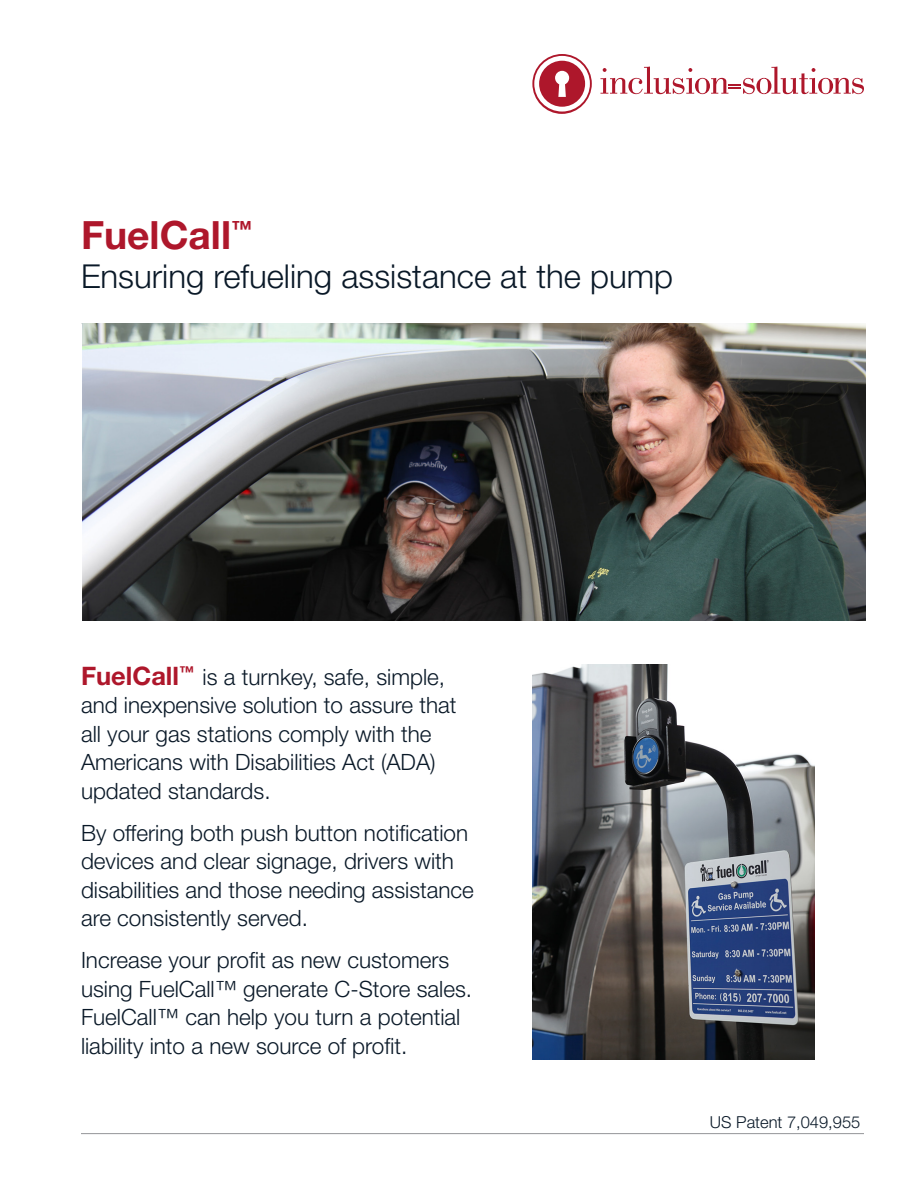
<style>
.page{position:relative;width:918px;height:1188px;background:#fff}
.page>*{position:absolute;margin:0;border:0;box-sizing:border-box;transform-origin:0 0}
.t1{font:700 39px "Helvetica Neue";color:#ae172b}
.t2{font:300 33px "Helvetica Neue";color:#0a1928}
.t3{font:700 25.5px "Helvetica Neue";color:#ae172b}
.t4{font:300 22.5px/28.5px "Helvetica Neue";color:#0a1928}
.t5{font:700 21px "Helvetica Neue";color:#ae172b}
.t6{font:300 16.5px "Helvetica Neue";color:#0a1928}
.t7{font:700 15px "Helvetica Neue";color:#ae172b}
</style>
<div class="page">
<svg style="left:532px;top:54px;width:332px;height:60px"></svg>
<hr style="left:81px;top:1133px;width:783px;height:1px;background:#939598">
<hr style="left:82px;top:323px;width:783px;height:1px;background:#939598">
<img style="left:532px;top:664px;width:283px;height:395px">
<img style="left:82px;top:324px;width:783px;height:297px">
<p class="t1" style="left:81px;top:211px;width:152px">FuelCall</p>
<p class="t2" style="left:81px;top:256px;width:594px">Ensuring refueling assistance at the pump</p>
<p class="t5" style="left:231px;top:215px;width:22px">™</p>
<p class="t3" style="left:81px;top:660px;width:100px">FuelCall</p>
<p class="t7" style="left:179px;top:662px;width:17px">™</p>
<p class="t4" style="left:81px;top:662px;width:377px;text-indent:122px">is a turnkey, safe, simple, and inexpensive solution to assure that all your gas stations comply with the<br>Americans with Disabilities Act (ADA) updated standards.</p>
<p class="t4" style="left:81px;top:818px;width:394px">By offering both push button notification devices and clear signage, drivers with disabilities and those needing assistance are consistently served.</p>
<p class="t4" style="left:81px;top:945px;width:393px">Increase your profit as new customers using FuelCall™ generate C-Store sales.<br>FuelCall™ can help you turn a potential liability into a new source of profit.</p>
<p class="t6" style="left:710px;top:1112px;width:152px">US Patent 7,049,955</p>
</div>
